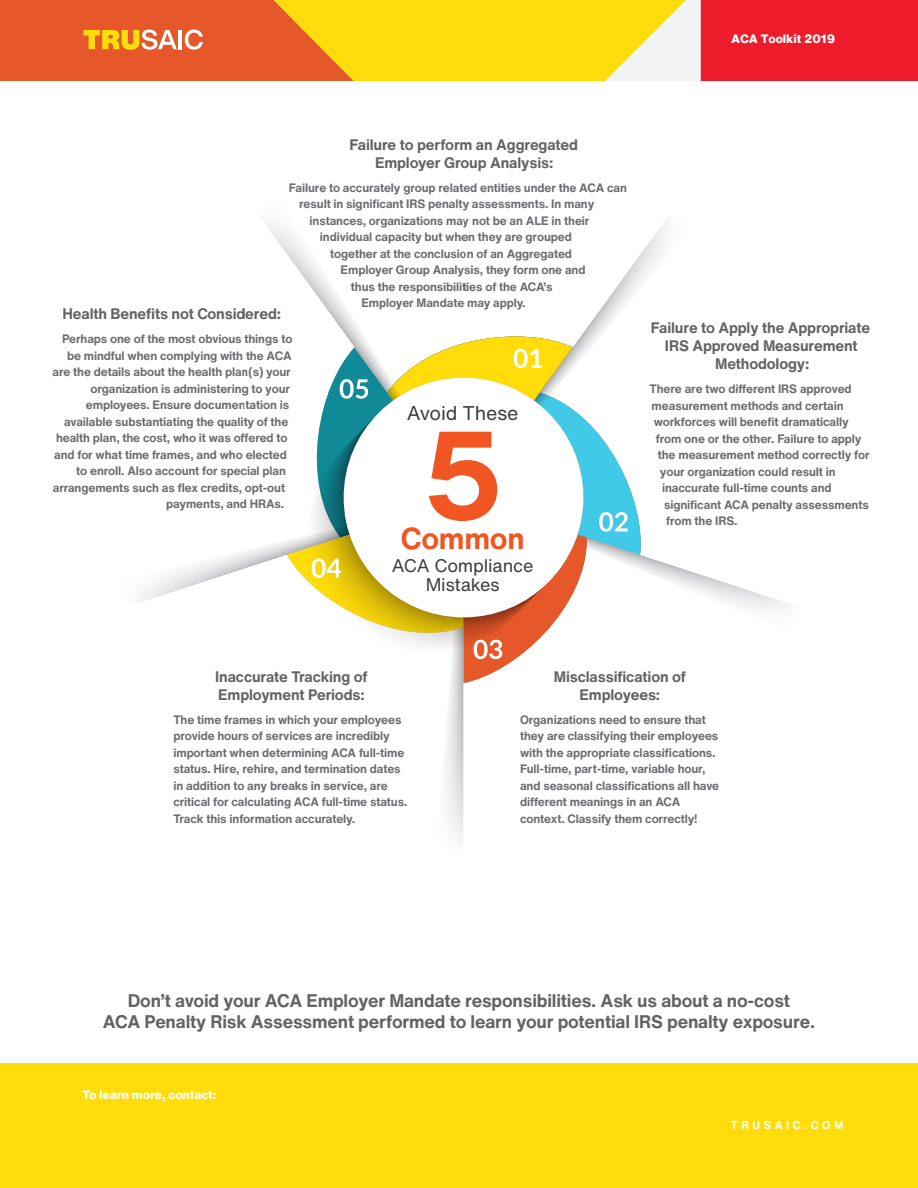
<style>
.page{position:relative;width:918px;height:1188px;background:#fff}
.page>*{position:absolute;margin:0;border:0;box-sizing:border-box;transform-origin:0 0}
.t1{font:700 122.7px "Helvetica Now Text";color:#f15522}
.t2{font:700 29.85px "Helvetica Now Text";letter-spacing:-.01em;color:#f15522}
.t3{font:19.65px "Helvetica Now Text";letter-spacing:-.01em;color:#3e3e3f}
.t4{font:700 18px/21px "Helvetica Now Text";letter-spacing:-.01em;color:#636366;text-align:center}
.t5{font:18px/19.2px "Helvetica Now Text";letter-spacing:-.01em;color:#3e3e3f;text-align:center}
.t6{font:700 15px/18px "Helvetica Now Text";letter-spacing:-.01em;color:#636366;text-align:center}
.t7{font:700 12px/16.5px "Helvetica Now Text";letter-spacing:-.01em;color:#6c6d70}
.t8{font:800 12px "Helvetica Now Text";letter-spacing:-.01em;color:#fff}
.t9{font:700 11.25px "Helvetica Now Text";letter-spacing:.31em;color:#fff}
</style>
<div class="page">
<svg style="left:646px;top:557px;width:142px;height:53px"></svg>
<svg style="left:589px;top:222px;width:78px;height:103px"></svg>
<svg style="left:264px;top:220px;width:92px;height:105px"></svg>
<svg style="left:139px;top:325px;width:507px;height:514px"></svg>
<div style="left:1px;top:1064px;width:917px;height:124px;background:#ffdc0a"></div>
<svg style="left:0;top:0;width:918px;height:80px;background:#f2852b"></svg>
<p class="t8" style="left:731px;top:30px;width:105px">ACA Toolkit 2019</p>
<p class="t6" style="left:350px;top:135px;width:230px">Failure to perform an Aggregated<br>Employer Group Analysis:</p>
<p class="t7" style="left:289px;top:179px;width:340px">Failure to accurately group related entities under the ACA can</p>
<p class="t7" style="left:299px;top:195px;width:297px">result in significant IRS penalty assessments. In many</p>
<p class="t7" style="left:310px;top:212px;width:281px">instances, organizations may not be an ALE in their</p>
<p class="t7" style="left:320px;top:228px;width:253px">individual capacity but when they are grouped</p>
<p class="t7" style="left:330px;top:245px;width:243px">together at the conclusion of an Aggregated</p>
<p class="t7" style="left:341px;top:261px;width:246px">Employer Group Analysis, they form one and</p>
<p class="t7" style="left:351px;top:278px;width:203px">thus the responsibilities of the ACA’s</p>
<p class="t7" style="left:361px;top:294px;width:166px">Employer Mandate may apply.</p>
<p class="t6" style="left:62px;top:304px;width:220px">Health Benefits not Considered:</p>
<p class="t7" style="left:62px;top:330px;width:232px">Perhaps one of the most obvious things to</p>
<p class="t7" style="left:67px;top:347px;width:226px">be mindful when complying with the ACA</p>
<p class="t7" style="left:53px;top:363px;width:240px">are the details about the health plan(s) your</p>
<p class="t7" style="left:90px;top:380px;width:201px">organization is administering to your</p>
<p class="t7" style="left:86px;top:396px;width:205px">employees. Ensure documentation is</p>
<p class="t7" style="left:64px;top:413px;width:226px">available substantiating the quality of the</p>
<p class="t7" style="left:56px;top:429px;width:233px">health plan, the cost, who it was offered to</p>
<p class="t7" style="left:54px;top:446px;width:234px">and for what time frames, and who elected</p>
<p class="t7" style="left:76px;top:462px;width:211px">to enroll. Also account for special plan</p>
<p class="t7" style="left:53px;top:479px;width:234px">arrangements such as flex credits, opt-out</p>
<p class="t7" style="left:166px;top:495px;width:120px">payments, and HRAs.</p>
<h3 class="t3" style="left:407px;top:398px;width:113px">Avoid These</h3>
<h1 class="t1" style="left:423px;top:383px;width:83px">5</h1>
<h2 class="t2" style="left:401px;top:515px;width:125px">Common</h2>
<h3 class="t5" style="left:392px;top:555px;width:143px">ACA Compliance<br>Mistakes</h3>
<p class="t6" style="left:651px;top:318px;width:221px">Failure to Apply the Appropriate<br>IRS Approved Measurement<br>Methodology:</p>
<p class="t7" style="left:650px;top:380px;width:204px">There are two different IRS approved</p>
<p class="t7" style="left:652px;top:397px;width:193px">measurement methods and certain</p>
<p class="t7" style="left:654px;top:413px;width:197px">workforces will benefit dramatically</p>
<p class="t7" style="left:656px;top:430px;width:207px">from one or the other. Failure to apply</p>
<p class="t7" style="left:658px;top:446px;width:213px">the measurement method correctly for</p>
<p class="t7" style="left:660px;top:463px;width:177px">your organization could result in</p>
<p class="t7" style="left:662px;top:479px;width:171px">inaccurate full-time counts and</p>
<p class="t7" style="left:664px;top:496px;width:206px">significant ACA penalty assessments</p>
<p class="t7" style="left:666px;top:512px;width:73px">from the IRS.</p>
<p class="t6" style="left:215px;top:667px;width:154px;text-align:left">Inaccurate Tracking of<br>Employment Periods:</p>
<p class="t7" style="left:173px;top:711px;width:236px">The time frames in which your employees provide hours of services are incredibly important when determining ACA full-time status. Hire, rehire, and termination dates in addition to any breaks in service, are critical for calculating ACA full-time status.<br>Track this information accurately.</p>
<p class="t6" style="left:554px;top:667px;width:134px">Misclassification of<br>Employees:</p>
<p class="t7" style="left:520px;top:711px;width:201px">Organizations need to ensure that they are classifying their employees with the appropriate classifications.<br>Full-time, part-time, variable hour, and seasonal classifications all have different meanings in an ACA context. Classify them correctly!</p>
<h3 class="t4" style="left:103px;top:989px;width:714px">Don’t avoid your ACA Employer Mandate responsibilities. Ask us about a no-cost<br>ACA Penalty Risk Assessment performed to learn your potential IRS penalty exposure.</h3>
<p class="t8" style="left:83px;top:1085px;width:135px">To learn more, contact:</p>
<p class="t9" style="left:731px;top:1116px;width:114px">TRUSAIC.COM</p>
</div>
